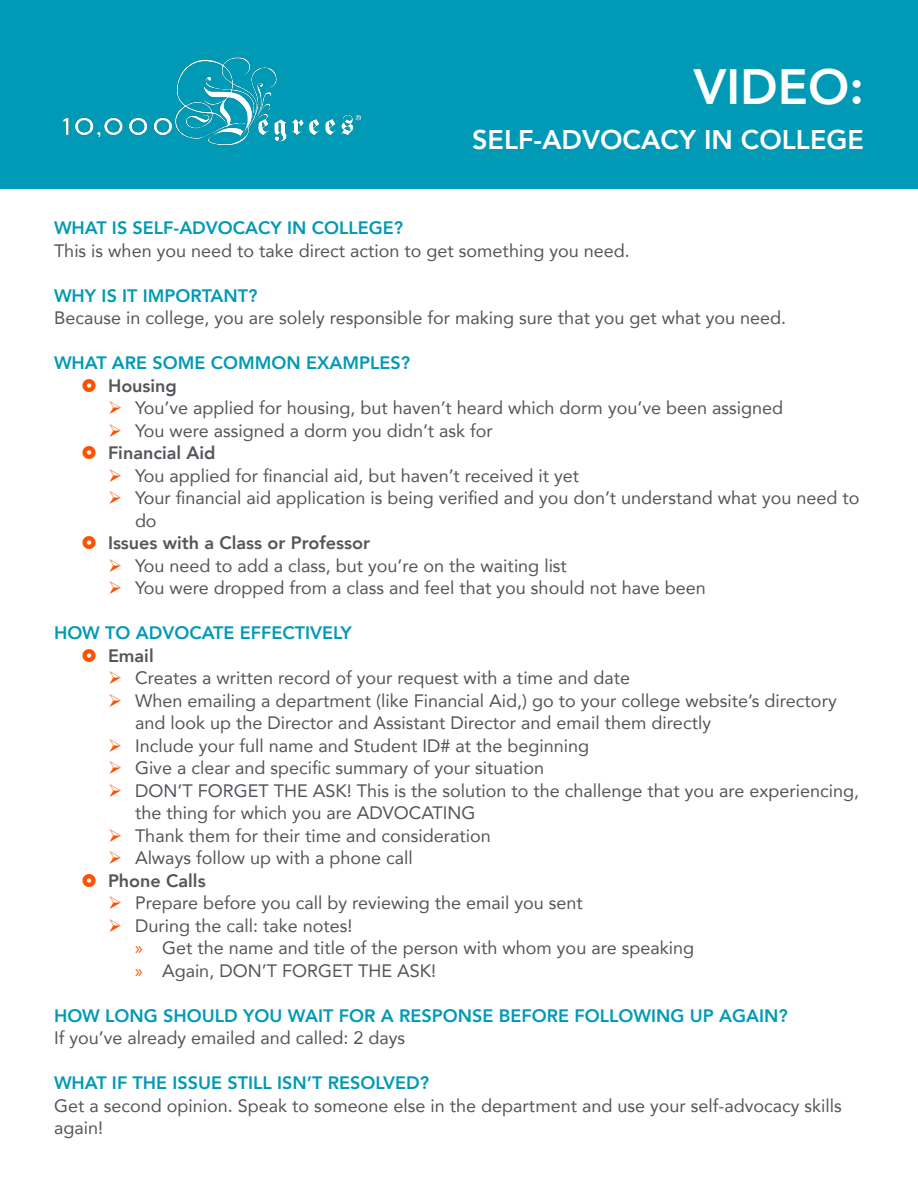
<style>
.page{position:relative;width:918px;height:1188px;background:#fff}
.page>*{position:absolute;margin:0;border:0;box-sizing:border-box;transform-origin:0 0}
.t1{font:800 49.5px "Avenir";color:#fff}
.t2{font:800 27px "Avenir";color:#fff}
.t3{font:18px/22.5px "Avenir";color:#53565a}
.t4{font:800 18px "Avenir";color:#009ab6}
.t5{font:800 18px "Avenir";color:#53565a}
.s1{color:#fe5000}
.s2{font-weight:800}
.s3{font-family:"Myriad Pro";color:#fe5000}
</style>
<div class="page">
<div style="left:0;top:0;width:918px;height:189px;background:#009ab6"></div>
<img style="left:63px;top:57px;width:299px;height:89px">
<h1 class="t1" style="left:694px;top:48px;width:172px">VIDEO:</h1>
<h2 class="t2" style="left:472px;top:118px;width:393px">SELF-ADVOCACY IN COLLEGE</h2>
<p class="t4" style="left:54px;top:214px;width:351px">WHAT IS SELF-ADVOCACY IN COLLEGE?</p>
<p class="t3" style="left:54px;top:238px;width:577px">This is when you need to take direct action to get something you need.</p>
<p class="t4" style="left:54px;top:281px;width:205px">WHY IS IT IMPORTANT?</p>
<p class="t3" style="left:54px;top:306px;width:734px">Because in college, you are solely responsible for making sure that you get what you need.</p>
<p class="t4" style="left:54px;top:349px;width:358px">WHAT ARE SOME COMMON EXAMPLES?</p>
<p class="t5" style="left:108px;top:371px;width:70px">Housing</p>
<p class="t3" style="left:108px;top:396px;width:677px"><span class="s1">➢</span> You’ve applied for housing, but haven’t heard which dorm you’ve been assigned</p>
<p class="t3" style="left:108px;top:418px;width:386px"><span class="s1">➢</span> You were assigned a dorm you didn’t ask for<br><span class="s2">Financial Aid</span></p>
<p class="t3" style="left:108px;top:463px;width:473px"><span class="s1">➢</span> You applied for financial aid, but haven’t received it yet</p>
<p class="t3" style="left:135px;top:486px;width:726px;text-indent:-27px"><span class="s1">➢</span> Your financial aid application is being verified and you don’t understand what you need to do</p>
<p class="t5" style="left:108px;top:529px;width:264px">Issues with a Class or Professor</p>
<p class="t3" style="left:108px;top:553px;width:460px"><span class="s1">➢</span> You need to add a class, but you’re on the waiting list</p>
<p class="t3" style="left:108px;top:576px;width:599px"><span class="s1">➢</span> You were dropped from a class and feel that you should not have been</p>
<p class="t4" style="left:54px;top:619px;width:299px">HOW TO ADVOCATE EFFECTIVELY</p>
<p class="t5" style="left:108px;top:641px;width:47px">Email</p>
<p class="t3" style="left:108px;top:666px;width:524px"><span class="s1">➢</span> Creates a written record of your request with a time and date</p>
<p class="t3" style="left:135px;top:688px;width:703px;text-indent:-27px"><span class="s1">➢</span> When emailing a department (like Financial Aid,) go to your college website’s directory and look up the Director and Assistant Director and email them directly</p>
<p class="t3" style="left:108px;top:733px;width:483px"><span class="s1">➢</span> Include your full name and Student ID# at the beginning</p>
<p class="t3" style="left:108px;top:756px;width:438px"><span class="s1">➢</span> Give a clear and specific summary of your situation</p>
<p class="t3" style="left:135px;top:778px;width:726px;text-indent:-27px"><span class="s1">➢</span> DON’T FORGET THE ASK! This is the solution to the challenge that you are experiencing, the thing for which you are ADVOCATING</p>
<p class="t3" style="left:108px;top:823px;width:384px"><span class="s1">➢</span> Thank them for their time and consideration</p>
<p class="t3" style="left:108px;top:846px;width:306px"><span class="s1">➢</span> Always follow up with a phone call<br><span class="s2">Phone Calls</span></p>
<p class="t3" style="left:108px;top:891px;width:476px"><span class="s1">➢</span> Prepare before you call by reviewing the email you sent</p>
<p class="t3" style="left:135px;top:913px;width:561px;text-indent:-27px"><span class="s1">➢</span> During the call: take notes!<br><span class="s3">»</span> Get the name and title of the person with whom you are speaking <span class="s3">»</span> Again, DON’T FORGET THE ASK!</p>
<p class="t4" style="left:54px;top:1001px;width:735px">HOW LONG SHOULD YOU WAIT FOR A RESPONSE BEFORE FOLLOWING UP AGAIN?</p>
<p class="t3" style="left:54px;top:1026px;width:353px">If you’ve already emailed and called: 2 days</p>
<p class="t4" style="left:54px;top:1069px;width:377px">WHAT IF THE ISSUE STILL ISN’T RESOLVED?</p>
<p class="t3" style="left:54px;top:1093px;width:789px">Get a second opinion. Speak to someone else in the department and use your self-advocacy skills again!</p>
</div>
